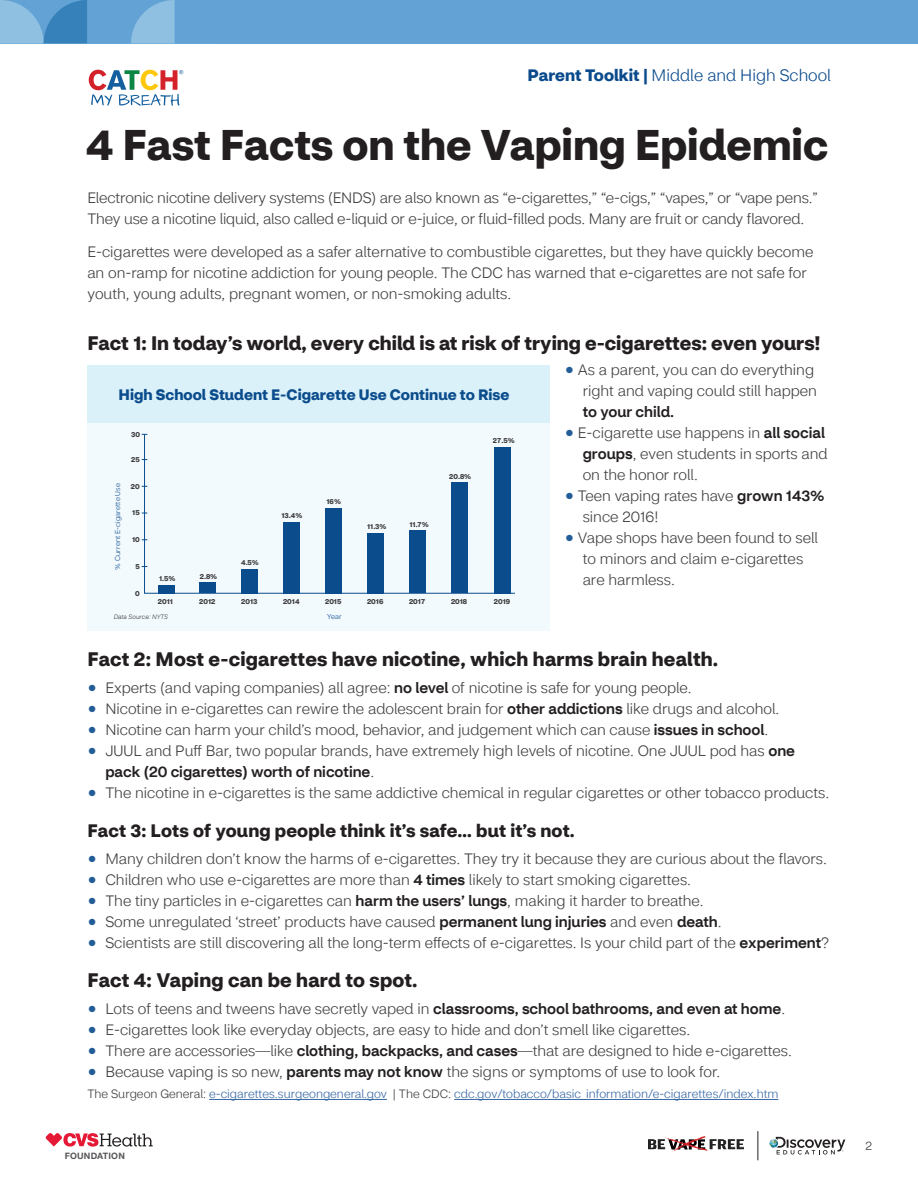
<style>
.page{position:relative;width:918px;height:1188px;background:#fff}
.page>*{position:absolute;margin:0;border:0;box-sizing:border-box;transform-origin:0 0}
.Main_Headline{font:700 42.75px "CVS Health Sans";color:#231f20}
.Subhead_3{font:700 19.5px "CVS Health Sans";letter-spacing:.01em;color:#231f20}
.Subhead_3-2{font:700 18px "CVS Health Sans";letter-spacing:.01em;color:#231f20}
.t1{font:300 16.5px "CVS Health Sans";color:#0a4a8c}
.Body{font:300 15px/21px "CVS Health Sans";color:#3e3e3f}
.t2{font:700 15px "CVS Health Sans";color:#0b4c8c}
.Body-2{font:300 12px "CVS Health Sans";color:#3667a4}
.t3{font:300 12px "CVS Health Sans";color:#3e3e3f}
.t4{font:700 8.85px "Helvetica Neue";letter-spacing:.025em;color:#57585a}
.t5{font:700 7.2px "CVS Health Sans";color:#3e3e3f}
.t6{font:300 7.2px "CVS Health Sans";letter-spacing:.01em;color:#0b4c8c}
.t7{font:italic 300 6.3px "CVS Health Sans";color:#3e3e3f}
.s1{font-weight:700}
.s2{font-family:"Helvetica Neue";color:#225d97}
.s3{font-weight:500;color:#231f20}
.s4{color:#3e3e3f}
</style>
<div class="page">
<svg style="left:46px;top:1133px;width:107px;height:14px"></svg>
<div style="left:0;top:0;width:918px;height:44px;background:#62a2d4"></div>
<svg style="left:0;top:0;width:175px;height:44px"></svg>
<svg style="left:89px;top:70px;width:94px;height:36px"></svg>
<svg style="left:769px;top:1137px;width:76px;height:18px"></svg>
<svg style="left:758px;top:1131px;width:1px;height:29px"></svg>
<img style="left:649px;top:1139px;width:94px;height:11px">
<svg style="left:659px;top:1136px;width:50px;height:16px"></svg>
<div style="left:87px;top:366px;width:463px;height:59px;background:#daf1fa"></div>
<div style="left:87px;top:424px;width:463px;height:207px;background:#f3fafe"></div>
<svg style="left:144px;top:433px;width:371px;height:161px"></svg>
<div style="left:283px;top:522px;width:17px;height:71px;background:#0b4c8c"></div>
<div style="left:325px;top:508px;width:17px;height:85px;background:#0b4c8c"></div>
<div style="left:367px;top:533px;width:17px;height:60px;background:#0b4c8c"></div>
<div style="left:409px;top:531px;width:17px;height:62px;background:#0b4c8c"></div>
<div style="left:451px;top:482px;width:17px;height:111px;background:#0b4c8c"></div>
<div style="left:494px;top:447px;width:16px;height:146px;background:#0b4c8c"></div>
<hr style="left:209px;top:1099px;width:178px;height:1px;background:#3667a4">
<hr style="left:454px;top:1099px;width:324px;height:1px;background:#3667a4">
<p class="t1" style="left:528px;top:65px;width:305px"><span class="s1">Parent Toolkit |</span> Middle and High School</p>
<p class="Main_Headline" style="left:86px;top:118px;width:743px">4 Fast Facts on the Vaping Epidemic</p>
<p class="Body" style="left:87px;top:187px;width:732px">Electronic nicotine delivery systems (ENDS) are also known as “e-cigarettes,” “e-cigs,” “vapes,” or “vape pens.”<br>They use a nicotine liquid, also called e-liquid or e-juice, or fluid-filled pods. Many are fruit or candy flavored.</p>
<p class="Body" style="left:87px;top:241px;width:728px">E-cigarettes were developed as a safer alternative to combustible cigarettes, but they have quickly become an on-ramp for nicotine addiction for young people. The CDC has warned that e-cigarettes are not safe for youth, young adults, pregnant women, or non-smoking adults.</p>
<p class="Subhead_3" style="left:87px;top:331px;width:735px">Fact 1: In today’s world, every child is at risk of trying e-cigarettes: even yours!</p>
<p class="t2" style="left:119px;top:385px;width:392px">High School Student E-Cigarette Use Continue to Rise</p>
<p class="t5" style="left:131px;top:430px;width:10px">30</p>
<p class="t6" style="left:113px;top:570px;width:88px;rotate:-90deg">% Current E-cigarette Use</p>
<p class="t5" style="left:131px;top:455px;width:10px">25</p>
<p class="t5" style="left:131px;top:482px;width:10px">20</p>
<p class="t5" style="left:132px;top:508px;width:9px">15</p>
<p class="t5" style="left:132px;top:535px;width:9px">10</p>
<p class="t5" style="left:135px;top:562px;width:6px">5</p>
<p class="t5" style="left:135px;top:589px;width:6px">0</p>
<p class="t5" style="left:159px;top:574px;width:18px">1.5%</p>
<p class="t5" style="left:200px;top:572px;width:19px">2.8%</p>
<p class="t5" style="left:241px;top:558px;width:19px">4.5%</p>
<p class="t5" style="left:282px;top:511px;width:22px">13.4%</p>
<p class="t5" style="left:327px;top:497px;width:16px">16%</p>
<p class="t5" style="left:367px;top:522px;width:21px">11.3%</p>
<p class="t5" style="left:409px;top:520px;width:21px">11.7%</p>
<p class="t5" style="left:449px;top:472px;width:24px">20.8%</p>
<p class="t5" style="left:158px;top:597px;width:17px">2011</p>
<p class="t5" style="left:199px;top:597px;width:18px">2012</p>
<p class="t5" style="left:241px;top:597px;width:18px">2013</p>
<p class="t5" style="left:283px;top:597px;width:18px">2014</p>
<p class="t5" style="left:325px;top:597px;width:18px">2015</p>
<p class="t5" style="left:367px;top:597px;width:18px">2016</p>
<p class="t5" style="left:409px;top:597px;width:18px">2017</p>
<p class="t5" style="left:451px;top:597px;width:18px">2018</p>
<p class="t7" style="left:114px;top:613px;width:56px">Data Source: NYTS</p>
<p class="t6" style="left:327px;top:612px;width:16px">Year</p>
<p class="t5" style="left:493px;top:436px;width:23px">27.5%</p>
<p class="t5" style="left:494px;top:597px;width:18px">2019</p>
<p class="Body" style="left:583px;top:360px;width:236px;text-indent:-18px"><span class="s2">●</span> As a parent, you can do everything right and vaping could still happen <span class="s3">to your child.</span></p>
<p class="Body" style="left:583px;top:423px;width:247px;text-indent:-18px"><span class="s2">●</span> E-cigarette use happens in <span class="s3">all social groups</span>, even students in sports and on the honor roll.</p>
<p class="Body" style="left:583px;top:486px;width:243px;text-indent:-18px"><span class="s2">●</span> Teen vaping rates have <span class="s3">grown 143% </span>since 2016!</p>
<p class="Body" style="left:583px;top:528px;width:237px;text-indent:-18px"><span class="s2">●</span> Vape shops have been found to sell to minors and claim e-cigarettes are harmless.</p>
<p class="Subhead_3" style="left:87px;top:647px;width:632px">Fact 2: Most e-cigarettes have nicotine, which harms brain health.</p>
<p class="Body" style="left:87px;top:677px;width:606px"><span class="s2">●</span> Experts (and vaping companies) all agree: <span class="s3">no level</span> of nicotine is safe for young people.</p>
<p class="Body" style="left:87px;top:698px;width:694px"><span class="s2">●</span> Nicotine in e-cigarettes can rewire the adolescent brain for <span class="s3">other addictions</span> like drugs and alcohol.</p>
<p class="Body" style="left:87px;top:719px;width:682px"><span class="s2">●</span> Nicotine can harm your child’s mood, behavior, and judgement which can cause <span class="s3">issues in school</span>.</p>
<p class="Body" style="left:105px;top:740px;width:691px;text-indent:-18px"><span class="s2">●</span> JUUL and Puff Bar, two popular brands, have extremely high levels of nicotine. One JUUL pod has <span class="s3">one pack (20 cigarettes) worth of nicotine</span>.</p>
<p class="Body" style="left:87px;top:782px;width:743px"><span class="s2">●</span> The nicotine in e-cigarettes is the same addictive chemical in regular cigarettes or other tobacco products.</p>
<p class="Subhead_3-2" style="left:87px;top:819px;width:489px">Fact 3: Lots of young people think it’s safe… but it’s not.</p>
<p class="Body" style="left:87px;top:848px;width:741px"><span class="s2">●</span> Many children don’t know the harms of e-cigarettes. They try it because they are curious about the flavors.</p>
<p class="Body" style="left:87px;top:869px;width:605px"><span class="s2">●</span> Children who use e-cigarettes are more than <span class="s3">4 times</span> likely to start smoking cigarettes.</p>
<p class="Body" style="left:87px;top:890px;width:618px"><span class="s2">●</span> The tiny particles in e-cigarettes can <span class="s3">harm the users’ lungs</span>, making it harder to breathe.</p>
<p class="Body" style="left:87px;top:911px;width:636px"><span class="s2">●</span> Some unregulated ‘street’ products have caused <span class="s3">permanent lung injuries</span> and even <span class="s3">death</span>.</p>
<p class="Body" style="left:87px;top:932px;width:743px"><span class="s2">●</span> Scientists are still discovering all the long-term effects of e-cigarettes. Is your child part of the <span class="s3">experiment</span>?</p>
<p class="Subhead_3" style="left:87px;top:968px;width:332px">Fact 4: Vaping can be hard to spot.</p>
<p class="Body" style="left:87px;top:998px;width:699px"><span class="s2">●</span> Lots of teens and tweens have secretly vaped in <span class="s3">classrooms, school bathrooms, and even at home</span>.</p>
<p class="Body" style="left:87px;top:1019px;width:604px"><span class="s2">●</span> E-cigarettes look like everyday objects, are easy to hide and don’t smell like cigarettes.</p>
<p class="Body" style="left:87px;top:1040px;width:706px"><span class="s2">●</span> There are accessories—like <span class="s3">clothing, backpacks, and cases</span>—that are designed to hide e-cigarettes.</p>
<p class="Body" style="left:87px;top:1061px;width:635px"><span class="s2">●</span> Because vaping is so new, <span class="s3">parents may not know</span> the signs or symptoms of use to look for.</p>
<p class="Body-2" style="left:87px;top:1087px;width:693px"><span class="s4">The Surgeon General:</span> e-cigarettes.surgeongeneral.gov <span class="s4">| The CDC:</span> cdc.gov/tobacco/basic_information/e-cigarettes/index.htm</p>
<p class="t4" style="left:65px;top:1149px;width:62px">FOUNDATION</p>
<p class="t3" style="left:865px;top:1139px;width:8px">2</p>
</div>
